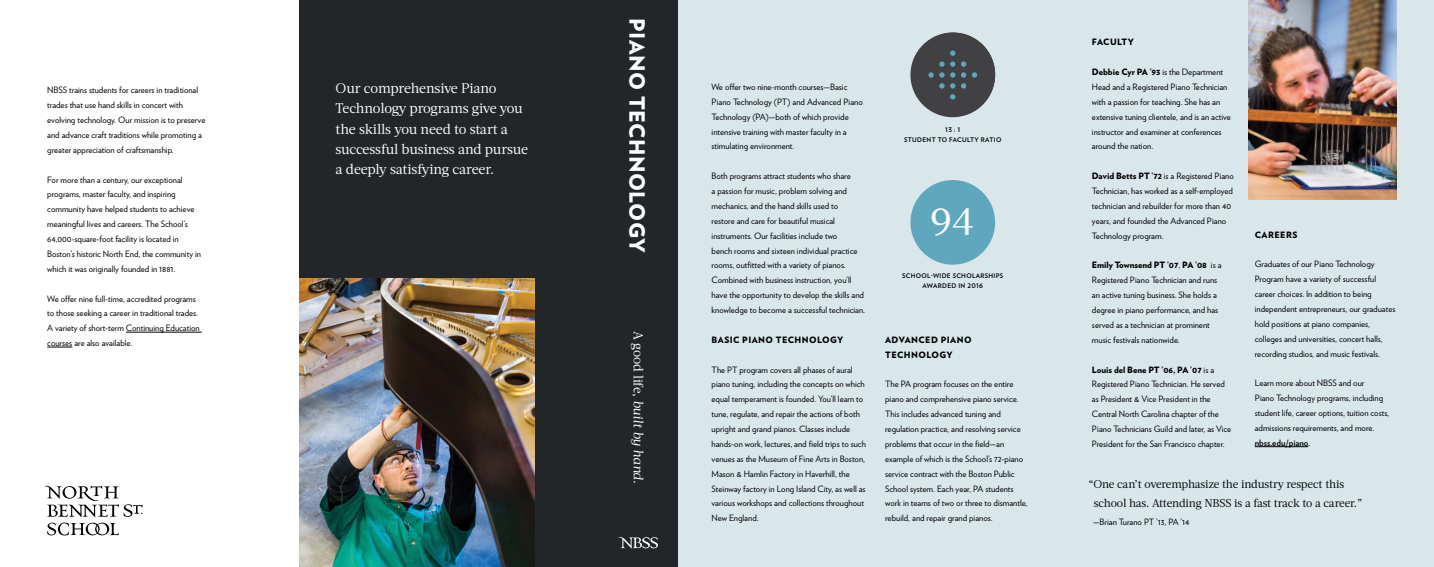
<style>
.page{position:relative;width:1434px;height:567px;background:#fff}
.page>*{position:absolute;margin:0;border:0;box-sizing:border-box;transform-origin:0 0}
.t1{font:40.51px "Acta";color:#fff}
.t2{font:900 21px "Verlag";letter-spacing:.025em;color:#fff}
.t3{font:14px/20.1px "Acta";letter-spacing:-.01em;color:#fff}
.t4{font:13.12px "Acta";letter-spacing:-.005em;color:#fff}
.t5{font:11.38px/18.4px "Acta";letter-spacing:-.015em;color:#000}
.t6{font:8.75px/14.9px "Verlag";color:#000}
.t7{font:900 8.75px/14.9px "Verlag";letter-spacing:.05em;color:#000}
.t8{font:700 8.75px "Verlag";color:#000}
.t9{font:700 6.3px/9.6px "Verlag";letter-spacing:.05em;color:#000;text-align:center}
.s1{font-style:italic}
.s2{font-weight:900}
</style>
<div class="page">
<div style="left:675px;top:0;width:758px;height:567px;background:#dae7ea"></div>
<hr style="left:126px;top:332px;width:76px;height:1px;background:#000">
<svg style="left:47px;top:347px;width:25px;height:1px"></svg>
<svg style="left:45px;top:486px;width:98px;height:31px"></svg>
<svg style="left:47px;top:523px;width:72px;height:13px"></svg>
<div style="left:299px;top:0;width:379px;height:567px;background:#232629"></div>
<img style="left:299px;top:278px;width:235px;height:289px">
<svg style="left:618px;top:537px;width:40px;height:11px"></svg>
<hr style="left:1254px;top:446px;width:53px;height:1px;background:#000">
<div style="left:910px;top:33px;width:85px;height:84px;background:#414042;border-radius:50%"></div>
<div style="left:927px;top:72px;width:7px;height:6px;background:#5fa7bd;border-radius:50%"></div>
<div style="left:927px;top:71px;width:7px;height:8px;border:1px solid #414042;border-radius:50%"></div>
<div style="left:938px;top:71px;width:7px;height:8px;border:1px solid #414042;border-radius:50%"></div>
<div style="left:970px;top:71px;width:8px;height:8px;border:1px solid #414042;border-radius:50%"></div>
<div style="left:938px;top:60px;width:7px;height:8px;border:1px solid #414042;border-radius:50%"></div>
<div style="left:938px;top:82px;width:7px;height:8px;border:1px solid #414042;border-radius:50%"></div>
<svg style="left:939px;top:52px;width:38px;height:48px"></svg>
<div style="left:949px;top:50px;width:7px;height:7px;border:1px solid #414042;border-radius:50%"></div>
<div style="left:910px;top:180px;width:85px;height:85px;background:#5fa7bd;border-radius:50%"></div>
<img style="left:1248px;top:0;width:148px;height:199px">
<p class="t6" style="left:47px;top:82px;width:160px">NBSS trains students for careers in traditional trades that use hand skills in concert with evolving technology. Our mission is to preserve and advance craft traditions while promoting a greater appreciation of craftsmanship.</p>
<p class="t6" style="left:47px;top:171px;width:155px">For more than a century, our exceptional programs, master faculty, and inspiring community have helped students to achieve meaningful lives and careers. The School’s 64,000-square-foot facility is located in Boston’s historic North End, the community in which it was originally founded in 1881.</p>
<p class="t6" style="left:47px;top:290px;width:154px">We offer nine full-time, accredited programs to those seeking a career in traditional trades.<br>A variety of short-term Continuing Education courses are also available.</p>
<h3 class="t3" style="left:335px;top:79px;width:194px">Our comprehensive Piano<br>Technology programs give you the skills you need to start a successful business and pursue a deeply satisfying career.</h3>
<h2 class="t2" style="left:654px;top:18px;width:236px;rotate:90deg">PIANO TECHNOLOGY</h2>
<h3 class="t4" style="left:646px;top:331px;width:154px;rotate:90deg">A good life, <span class="s1">built by hand</span>.</h3>
<p class="t6" style="left:711px;top:79px;width:153px">We offer two nine-month courses—Basic Piano Technology (PT) and Advanced Piano Technology (PA)—both of which provide intensive training with master faculty in a stimulating environment.</p>
<p class="t6" style="left:711px;top:168px;width:155px">Both programs attract students who share<br>a passion for music, problem solving and mechanics, and the hand skills used to<br>restore and care for beautiful musical instruments. Our facilities include two<br>bench rooms and sixteen individual practice rooms, outfitted with a variety of pianos.<br>Combined with business instruction, you’ll have the opportunity to develop the skills and knowledge to become a successful technician.</p>
<p class="t7" style="left:711px;top:332px;width:133px">BASIC PIANO TECHNOLOGY</p>
<p class="t6" style="left:711px;top:362px;width:156px">The PT program covers all phases of aural piano tuning, including the concepts on which equal temperament is founded. You’ll learn to tune, regulate, and repair the actions of both upright and grand pianos. Classes include hands-on work, lectures, and field trips to such venues as the Museum of Fine Arts in Boston, Mason &amp; Hamlin Factory in Haverhill, the Steinway factory in Long Island City, as well as various workshops and collections throughout New England.</p>
<p class="t9" style="left:904px;top:125px;width:99px">13 : 1<br>STUDENT TO FACULTY RATIO</p>
<h1 class="t1" style="left:929px;top:198px;width:46px">94</h1>
<p class="t9" style="left:902px;top:271px;width:103px">SCHOOL-WIDE SCHOLARSHIPS<br>AWARDED IN 2016</p>
<p class="t7" style="left:885px;top:332px;width:88px">ADVANCED PIANO<br>TECHNOLOGY</p>
<p class="t6" style="left:885px;top:376px;width:144px">The PA program focuses on the entire piano and comprehensive piano service.<br>This includes advanced tuning and regulation practice, and resolving service problems that occur in the field—an example of which is the School’s 72-piano service contract with the Boston Public School system. Each year, PA students work in teams of two or three to dismantle, rebuild, and repair grand pianos.</p>
<p class="t7" style="left:1091px;top:34px;width:43px">FACULTY</p>
<p class="t6" style="left:1091px;top:64px;width:140px"><span class="s2">Debbie Cyr PA ’93</span> is the Department Head and a Registered Piano Technician with a passion for teaching. She has an extensive tuning clientele, and is an active instructor and examiner at conferences around the nation.</p>
<p class="t6" style="left:1091px;top:168px;width:143px"><span class="s2">David Betts PT ’72</span> is a Registered Piano Technician, has worked as a self-employed technician and rebuilder for more than 40 years, and founded the Advanced Piano Technology program.</p>
<p class="t6" style="left:1091px;top:257px;width:131px"><span class="s2">Emily Townsend PT ’07</span>, <span class="s2">PA ’08</span> is a Registered Piano Technician and runs an active tuning business. She holds a degree in piano performance, and has served as a technician at prominent music festivals nationwide.</p>
<p class="t6" style="left:1091px;top:361px;width:141px"><span class="s2">Louis del Bene PT ’06, PA ’07</span> is a Registered Piano Technician. He served as President &amp; Vice President in the Central North Carolina chapter of the Piano Technicians Guild and later, as Vice President for the San Francisco chapter.</p>
<p class="t7" style="left:1254px;top:227px;width:44px">CAREERS</p>
<p class="t6" style="left:1254px;top:256px;width:142px">Graduates of our Piano Technology Program have a variety of successful career choices. In addition to being independent entrepreneurs, our graduates hold positions at piano companies, colleges and universities, concert halls, recording studios, and music festivals.</p>
<p class="t6" style="left:1254px;top:375px;width:136px">Learn more about NBSS and our<br>Piano Technology programs, including student life, career options, tuition costs, admissions requirements, and more.</p>
<p class="t8" style="left:1254px;top:436px;width:57px">nbss.edu/piano.</p>
<h3 class="t5" style="left:1093px;top:475px;width:270px;text-indent:-5px">“One can’t overemphasize the industry respect this school has. Attending NBSS is a fast track to a career.”</h3>
<p class="t6" style="left:1092px;top:514px;width:98px">—Brian Turano PT ’13, PA ’14</p>
</div>
